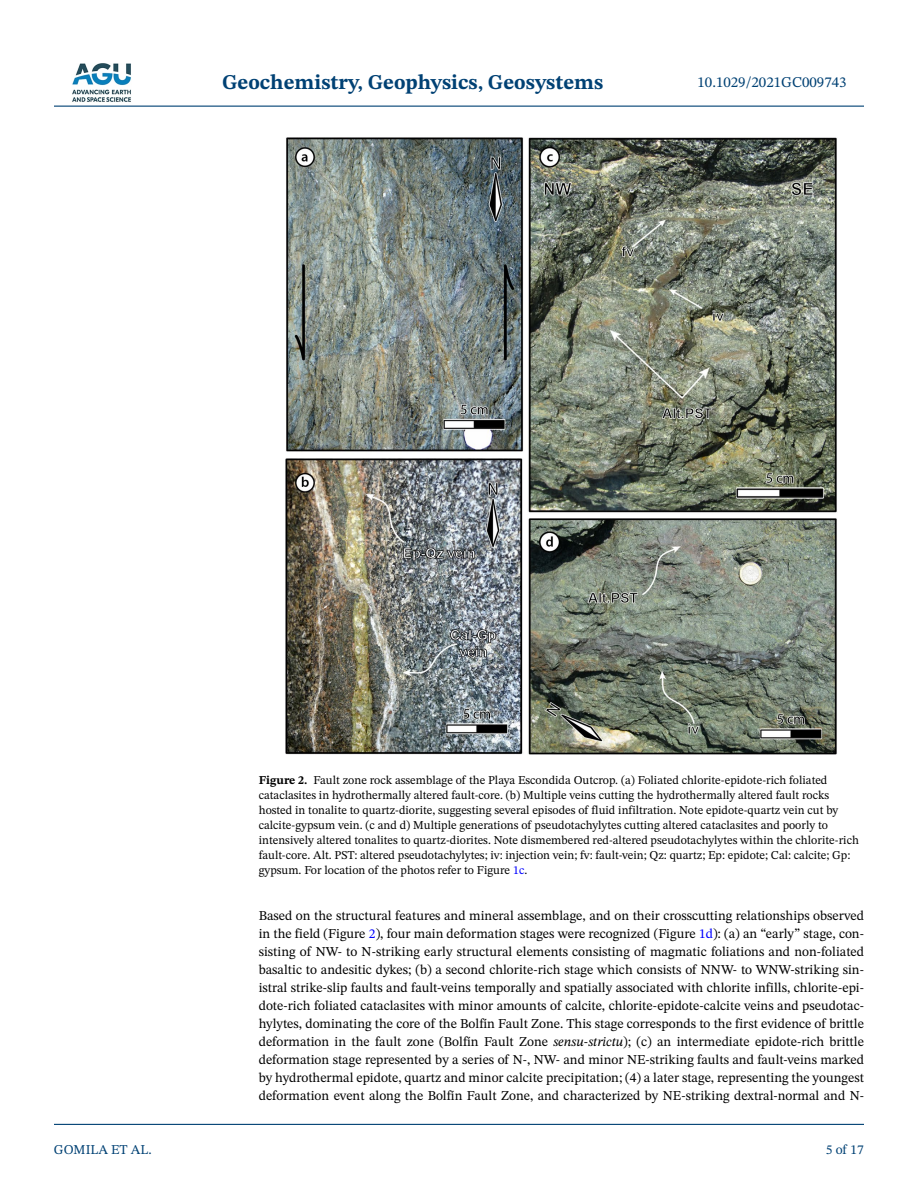
<style>
.page{position:relative;width:918px;height:1188px;background:#fff}
.page>*{position:absolute;margin:0;border:0;box-sizing:border-box;transform-origin:0 0}
.t1{font:700 21px "STIX Two Text";color:#004174}
.t2{font:15px "STIX Two Text";color:#004174}
.t3{font:13.5px/18px "STIX Two Text";color:#000;text-align:justify}
.t4{font:13.5px "STIX Two Text";color:#004174}
.t5{font:12px/15px "STIX Two Text";color:#000}
.s1{font-weight:700}
.s2{color:#00f}
.s3{font-style:italic}
</style>
<div class="page">
<hr style="left:54px;top:106px;width:810px;height:1px;background:#004174">
<hr style="left:54px;top:1124px;width:810px;height:1px;background:#004174">
<img style="left:72px;top:63px;width:59px;height:39px">
<img style="left:285px;top:137px;width:552px;height:618px">
<h1 class="t1" style="left:222px;top:67px;width:383px">Geochemistry, Geophysics, Geosystems</h1>
<p class="t2" style="left:697px;top:72px;width:151px">10.1029/2021GC009743</p>
<p class="t4" style="left:54px;top:1140px;width:99px">GOMILA ET AL.</p>
<p class="t5" style="left:259px;top:772px;width:602px"><span class="s1">Figure 2.</span> Fault zone rock assemblage of the Playa Escondida Outcrop. (a) Foliated chlorite-epidote-rich foliated cataclasites in hydrothermally altered fault-core. (b) Multiple veins cutting the hydrothermally altered fault rocks hosted in tonalite to quartz-diorite, suggesting several episodes of fluid infiltration. Note epidote-quartz vein cut by calcite-gypsum vein. (c and d) Multiple generations of pseudotachylytes cutting altered cataclasites and poorly to intensively altered tonalites to quartz-diorites. Note dismembered red-altered pseudotachylytes within the chlorite-rich fault-core. Alt. PST: altered pseudotachylytes; iv: injection vein; fv: fault-vein; Qz: quartz; Ep: epidote; Cal: calcite; Gp: gypsum. For location of the photos refer to Figure <span class="s2">1c</span>.</p>
<p class="t3" style="left:259px;top:906px;width:607px">Based on the structural features and mineral assemblage, and on their crosscutting relationships observed in the field (Figure <span class="s2">2</span>), four main deformation stages were recognized (Figure <span class="s2">1d</span>): (a) an “early” stage, con&shy;sisting of NW- to N-striking early structural elements consisting of magmatic foliations and non-foliated basaltic to andesitic dykes; (b) a second chlorite-rich stage which consists of NNW- to WNW-striking sin&shy;istral strike-slip faults and fault-veins temporally and spatially associated with chlorite infills, chlorite-epi&shy;dote-rich foliated cataclasites with minor amounts of calcite, chlorite-epidote-calcite veins and pseudotac&shy;hylytes, dominating the core of the Bolfín Fault Zone. This stage corresponds to the first evidence of brittle deformation in the fault zone (Bolfín Fault Zone <span class="s3">sensu-strictu</span>); (c) an intermediate epidote-rich brittle deformation stage represented by a series of N-, NW- and minor NE-striking faults and fault-veins marked by hydrothermal epidote, quartz and minor calcite precipitation; (4) a later stage, representing the youngest deformation event along the Bolfín Fault Zone, and characterized by NE-striking dextral-normal and N-</p>
<p class="t4" style="left:826px;top:1140px;width:40px">5 of 17</p>
</div>
